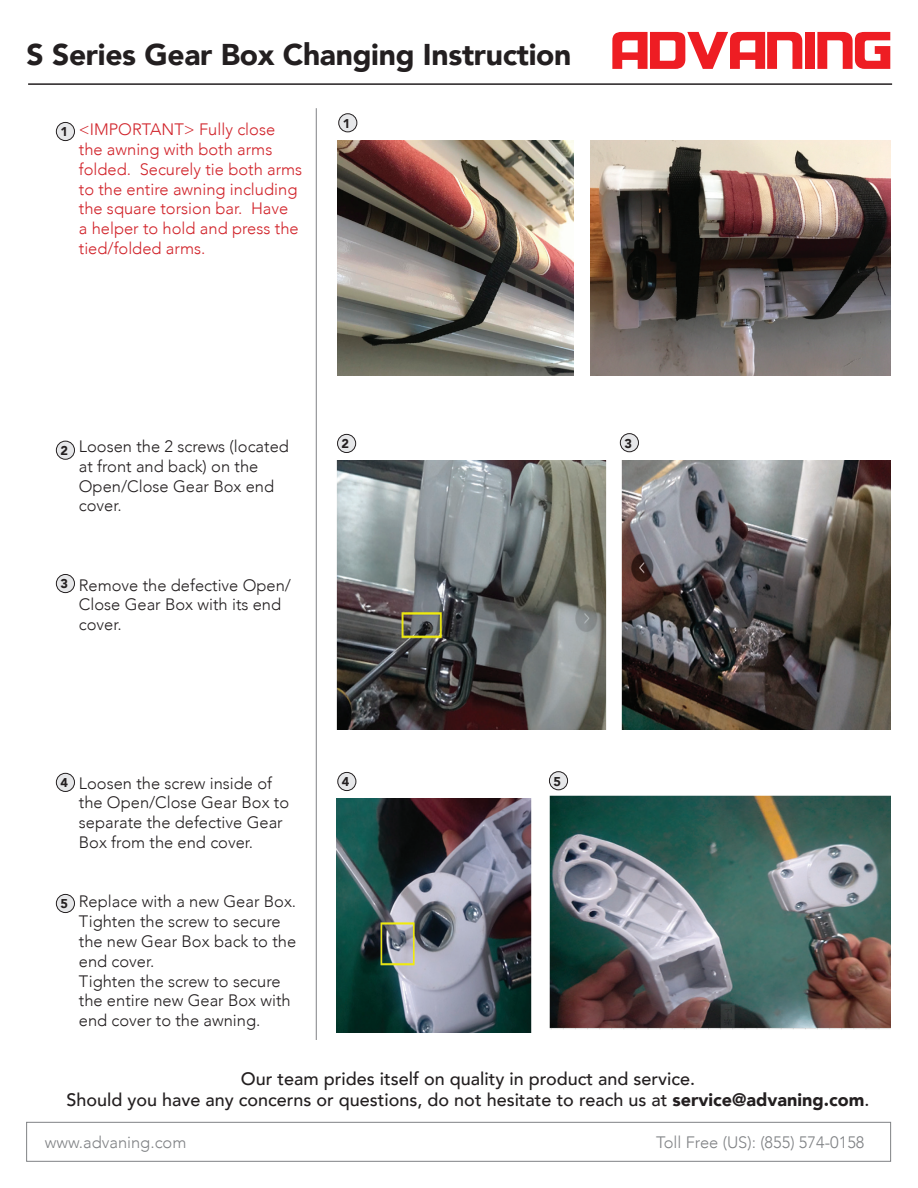
<style>
.page{position:relative;width:918px;height:1188px;background:#fff}
.page>*{position:absolute;margin:0;border:0;box-sizing:border-box;transform-origin:0 0}
.t1{font:900 30px "Avenir";letter-spacing:-.01em;color:#231f20}
.t2{font:500 18px/21.6px "Avenir";color:#231f20;text-align:center}
.t3{font:300 16.5px/19.8px "Avenir";color:#231f20}
.t4{font:300 16.5px/19.8px "Avenir";color:#d1232a}
.t5{font:300 16.5px "Avenir";color:#808285}
.t6{font:900 12.75px "Avenir";color:#231f20}
.s1{font-weight:900}
</style>
<div class="page">
<hr style="left:28px;top:83px;width:864px;height:2px;background:#231f20">
<hr style="left:316px;top:108px;width:1px;height:932px;background:#808285">
<img style="left:337px;top:141px;width:237px;height:234px">
<img style="left:591px;top:141px;width:300px;height:234px">
<img style="left:337px;top:460px;width:269px;height:269px">
<img style="left:622px;top:460px;width:269px;height:269px">
<img style="left:336px;top:798px;width:196px;height:234px">
<img style="left:549px;top:795px;width:342px;height:234px">
<div style="left:26px;top:1122px;width:865px;height:40px;border:1px solid #808285"></div>
<svg style="left:612px;top:32px;width:190px;height:37px"></svg>
<div style="left:805px;top:32px;width:10px;height:37px;background:#ee1d23"></div>
<svg style="left:817px;top:32px;width:73px;height:37px"></svg>
<div style="left:338px;top:434px;width:18px;height:19px;background:#e6e7e9;border-radius:50%"></div>
<div style="left:337px;top:434px;width:19px;height:19px;border:1px solid #231f20;border-radius:50%"></div>
<div style="left:338px;top:772px;width:18px;height:19px;background:#e6e7e9;border-radius:50%"></div>
<div style="left:337px;top:772px;width:19px;height:19px;border:1px solid #231f20;border-radius:50%"></div>
<div style="left:339px;top:114px;width:18px;height:18px;background:#e6e7e9;border-radius:50%"></div>
<div style="left:338px;top:113px;width:19px;height:19px;border:1px solid #231f20;border-radius:50%"></div>
<div style="left:549px;top:772px;width:19px;height:18px;background:#e6e7e9;border-radius:50%"></div>
<div style="left:549px;top:771px;width:19px;height:19px;border:1px solid #231f20;border-radius:50%"></div>
<div style="left:620px;top:434px;width:18px;height:18px;background:#e6e7e9;border-radius:50%"></div>
<div style="left:620px;top:433px;width:19px;height:19px;border:1px solid #231f20;border-radius:50%"></div>
<div style="left:56px;top:122px;width:19px;height:19px;background:#e6e7e9;border-radius:50%"></div>
<div style="left:56px;top:122px;width:19px;height:19px;border:1px solid #231f20;border-radius:50%"></div>
<div style="left:56px;top:441px;width:19px;height:18px;background:#e6e7e9;border-radius:50%"></div>
<div style="left:56px;top:441px;width:19px;height:19px;border:1px solid #231f20;border-radius:50%"></div>
<div style="left:56px;top:773px;width:19px;height:18px;background:#e6e7e9;border-radius:50%"></div>
<div style="left:56px;top:773px;width:19px;height:19px;border:1px solid #231f20;border-radius:50%"></div>
<div style="left:56px;top:894px;width:19px;height:19px;background:#e6e7e9;border-radius:50%"></div>
<div style="left:56px;top:894px;width:19px;height:19px;border:1px solid #231f20;border-radius:50%"></div>
<div style="left:56px;top:574px;width:19px;height:19px;background:#e6e7e9;border-radius:50%"></div>
<div style="left:56px;top:574px;width:19px;height:19px;border:1px solid #231f20;border-radius:50%"></div>
<h1 class="t1" style="left:27px;top:28px;width:546px">S Series Gear Box Changing Instruction</h1>
<p class="t6" style="left:60px;top:121px;width:9px">1</p>
<p class="t4" style="left:79px;top:120px;width:225px">&lt;Important&gt; Fully close the awning with both arms folded. Securely tie both arms to the entire awning including the square torsion bar. Have<br>a helper to hold and press the tied/folded arms.</p>
<p class="t6" style="left:343px;top:112px;width:9px">1</p>
<p class="t6" style="left:60px;top:440px;width:9px">2</p>
<p class="t3" style="left:79px;top:437px;width:212px">Loosen the 2 screws (located at front and back) on the<br>Open/Close Gear Box end cover.</p>
<p class="t6" style="left:342px;top:433px;width:9px">2</p>
<p class="t6" style="left:624px;top:432px;width:9px">3</p>
<p class="t6" style="left:60px;top:573px;width:9px">3</p>
<p class="t3" style="left:79px;top:575px;width:214px">Remove the defective Open/<br>Close Gear Box with its end cover.</p>
<p class="t6" style="left:60px;top:772px;width:9px">4</p>
<p class="t3" style="left:79px;top:773px;width:212px">Loosen the screw inside of the Open/Close Gear Box to separate the defective Gear<br>Box from the end cover.</p>
<p class="t6" style="left:342px;top:771px;width:9px">4</p>
<p class="t6" style="left:554px;top:770px;width:9px">5</p>
<p class="t6" style="left:60px;top:893px;width:9px">5</p>
<p class="t3" style="left:79px;top:892px;width:219px">Replace with a new Gear Box.<br>Tighten the screw to secure the new Gear Box back to the end cover.<br>Tighten the screw to secure the entire new Gear Box with end cover to the awning.</p>
<p class="t2" style="left:66px;top:1066px;width:805px">Our team prides itself on quality in product and service.<br>Should you have any concerns or questions, do not hesitate to reach us at <span class="s1">service@advaning.com</span>.</p>
<p class="t5" style="left:45px;top:1133px;width:143px">www.advaning.com</p>
<p class="t5" style="left:656px;top:1133px;width:210px">Toll Free (US): (855) 574-0158</p>
</div>
